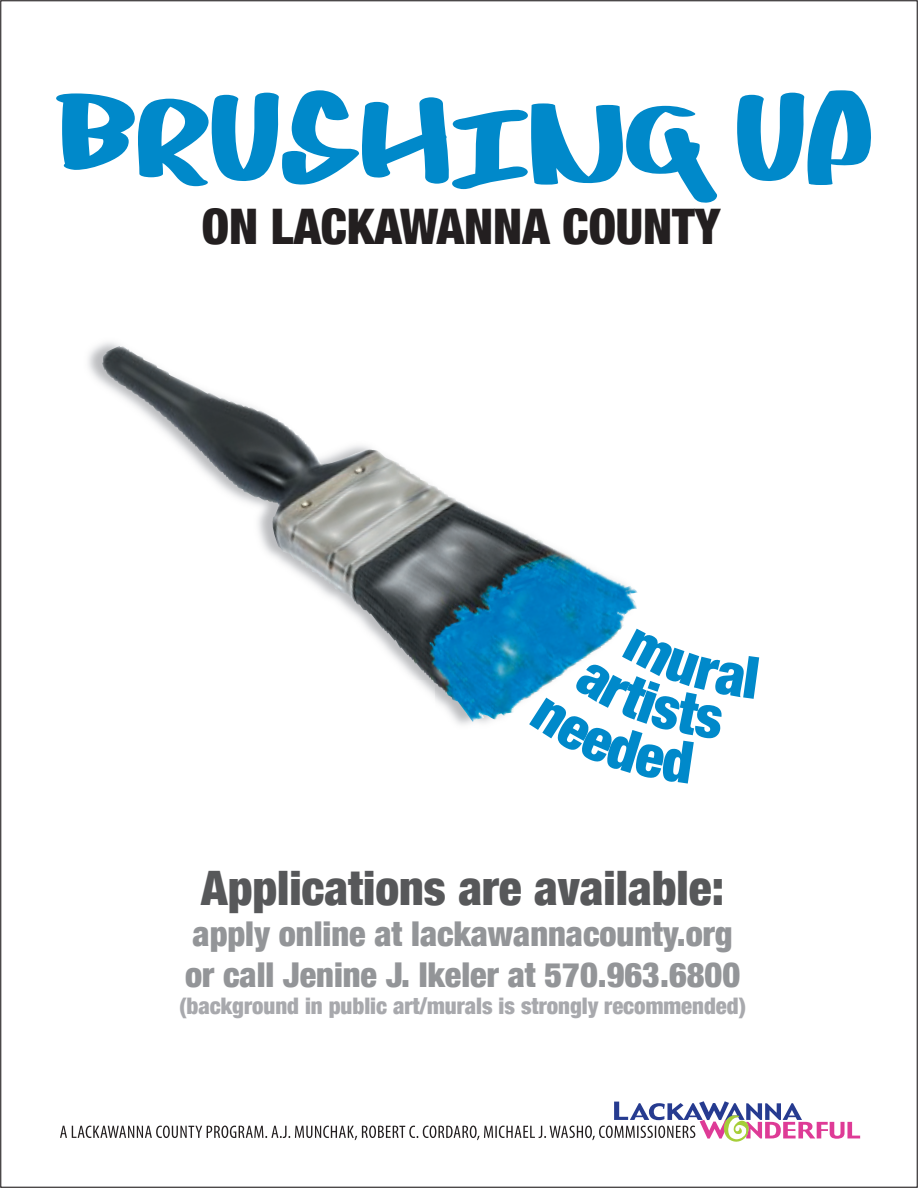
<style>
.page{position:relative;width:918px;height:1188px;background:#fff}
.page>*{position:absolute;margin:0;border:0;box-sizing:border-box;transform-origin:0 0}
.t1{font:120.3px "Juice";color:#0089ca}
.t2{font:900 condensed 49.05px "Helvetica Neue";color:#231f20}
.t3{font:900 condensed 47.55px "Helvetica Neue";color:#57585a}
.t4{font:900 condensed 34.2px/41.1px "Helvetica Neue";color:#939598}
.t5{font:900 condensed 22.8px "Helvetica Neue";color:#a8a9ad}
.s1{font-size:129.75px}
</style>
<div class="page">
<img style="left:88px;top:342px;width:477px;height:383px">
<img style="left:290px;top:554px;width:348px;height:168px">
<svg style="left:60px;top:1101px;width:800px;height:41px"></svg>
<svg style="left:529px;top:628px;width:109px;height:97px"></svg>
<h1 class="t1" style="left:52px;top:61px;width:820px"><span class="s1">B</span>RUSHING UP</h1>
<h2 class="t2" style="left:202px;top:197px;width:520px">ON LACKAWANNA COUNTY</h2>
<h3 class="t3" style="left:201px;top:859px;width:524px">Applications are available:</h3>
<p class="t4" style="left:185px;top:913px;width:557px">apply online at lackawannacounty.org or call Jenine J. Ikeler at 570.963.6800</p>
<p class="t5" style="left:179px;top:992px;width:568px">(background in public art/murals is strongly recommended)</p>
</div>
